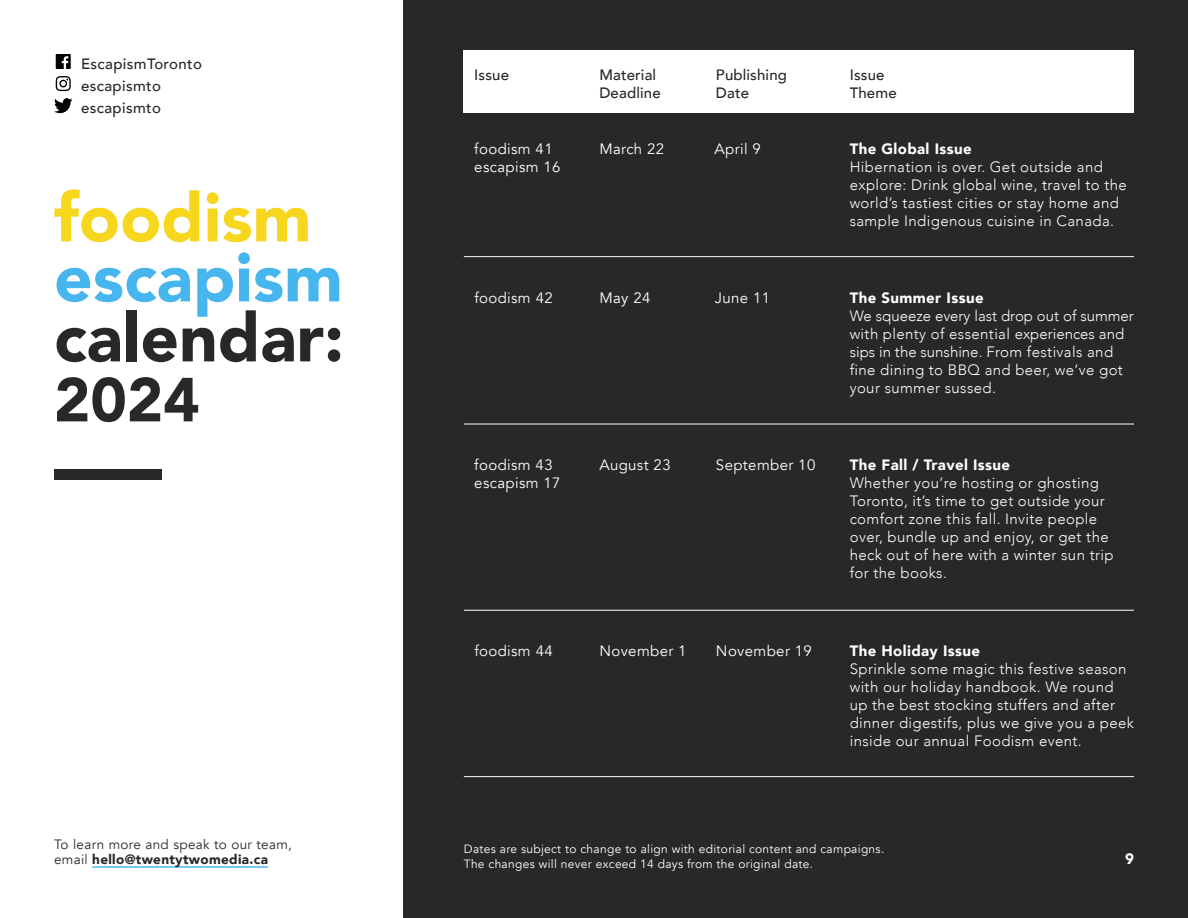
<style>
.page{position:relative;width:1188px;height:918px;background:#fff}
.page>*{position:absolute;margin:0;border:0;box-sizing:border-box;transform-origin:0 0}
.t1{font:900 67.5px "Avenir";color:#282827}
.t2{font:900 67.5px "Avenir";color:#48b6ee}
.t3{font:900 67.5px "Avenir";color:#f7d71d}
.t4{font:900 61.5px "Avenir";color:#282827}
.t5{font:300 15px/18px "Avenir";letter-spacing:.025em;color:#fff}
.t6{font:15px/18px "Avenir";letter-spacing:.025em;color:#fff}
.t7{font:500 15px/18px "Avenir";letter-spacing:.01em;color:#282827}
.t8{font:900 15px "Avenir";letter-spacing:.025em;color:#fff}
.t9{font:13.5px/15px "Avenir";letter-spacing:.025em;color:#282827}
.t10{font:12px/14.4px "Avenir";letter-spacing:.025em;color:#fff}
.s1{font-weight:900}
</style>
<div class="page">
<div style="left:403px;top:0;width:785px;height:918px;background:#282827"></div>
<hr style="left:92px;top:866px;width:176px;height:2px;background:#48b6ee">
<div style="left:54px;top:469px;width:108px;height:11px;background:#282827"></div>
<hr style="left:464px;top:256px;width:670px;height:1px;background:#fff">
<hr style="left:464px;top:424px;width:670px;height:1px;background:#fff">
<hr style="left:464px;top:610px;width:670px;height:1px;background:#fff">
<div style="left:464px;top:50px;width:670px;height:62px;background:#fff"></div>
<hr style="left:464px;top:776px;width:670px;height:1px;background:#fff">
<svg style="left:56px;top:54px;width:15px;height:15px"></svg>
<svg style="left:56px;top:76px;width:15px;height:15px"></svg>
<svg style="left:54px;top:98px;width:18px;height:15px"></svg>
<p class="t7" style="left:81px;top:52px;width:123px;line-height:22px">EscapismToronto escapismto escapismto</p>
<h1 class="t3" style="left:54px;top:160px;width:259px">foodism</h1>
<h1 class="t2" style="left:54px;top:220px;width:290px">escapism</h1>
<h1 class="t1" style="left:54px;top:280px;width:292px">calendar:</h1>
<h2 class="t4" style="left:54px;top:347px;width:147px">2024</h2>
<p class="t7" style="left:474px;top:65px;width:36px">Issue</p>
<p class="t7" style="left:599px;top:65px;width:63px">Material<br>Deadline</p>
<p class="t7" style="left:716px;top:65px;width:73px">Publishing<br>Date</p>
<p class="t7" style="left:850px;top:65px;width:49px">Issue<br>Theme</p>
<p class="t6" style="left:474px;top:140px;width:88px">foodism 41 escapism 16</p>
<p class="t6" style="left:599px;top:140px;width:66px">March 22</p>
<p class="t6" style="left:714px;top:140px;width:48px">April 9</p>
<p class="t8" style="left:850px;top:135px;width:124px">The Global Issue</p>
<p class="t5" style="left:850px;top:157px;width:279px">Hibernation is over. Get outside and explore: Drink global wine, travel to the world’s tastiest cities or stay home and sample Indigenous cuisine in Canada.</p>
<p class="t6" style="left:474px;top:289px;width:80px">foodism 42</p>
<p class="t6" style="left:599px;top:289px;width:53px">May 24</p>
<p class="t6" style="left:715px;top:289px;width:57px">June 11</p>
<p class="t8" style="left:850px;top:284px;width:135px">The Summer Issue</p>
<p class="t5" style="left:850px;top:306px;width:286px">We squeeze every last drop out of summer with plenty of essential experiences and sips in the sunshine. From festivals and fine dining to BBQ and beer, we’ve got your summer sussed.</p>
<p class="t6" style="left:474px;top:456px;width:88px">foodism 43 escapism 17</p>
<p class="t6" style="left:599px;top:456px;width:73px">August 23</p>
<p class="t6" style="left:716px;top:456px;width:101px">September 10</p>
<p class="t8" style="left:850px;top:452px;width:162px">The Fall / Travel Issue</p>
<p class="t5" style="left:850px;top:474px;width:265px">Whether you’re hosting or ghosting<br>Toronto, it’s time to get outside your comfort zone this fall. Invite people over, bundle up and enjoy, or get the heck out of here with a winter sun trip for the books.</p>
<p class="t6" style="left:474px;top:643px;width:80px">foodism 44</p>
<p class="t6" style="left:599px;top:643px;width:89px">November 1</p>
<p class="t6" style="left:716px;top:643px;width:97px">November 19</p>
<p class="t8" style="left:850px;top:638px;width:132px">The Holiday Issue</p>
<p class="t5" style="left:850px;top:660px;width:286px">Sprinkle some magic this festive season with our holiday handbook. We round up the best stocking stuffers and after dinner digestifs, plus we give you a peek inside our annual Foodism event.</p>
<p class="t9" style="left:54px;top:837px;width:240px">To learn more and speak to our team, email <span class="s1">hello@twentytwomedia.ca</span></p>
<p class="t10" style="left:464px;top:842px;width:422px">Dates are subject to change to align with editorial content and campaigns.<br>The changes will never exceed 14 days from the original date.</p>
<p class="t8" style="left:1125px;top:846px;width:10px">9</p>
</div>
